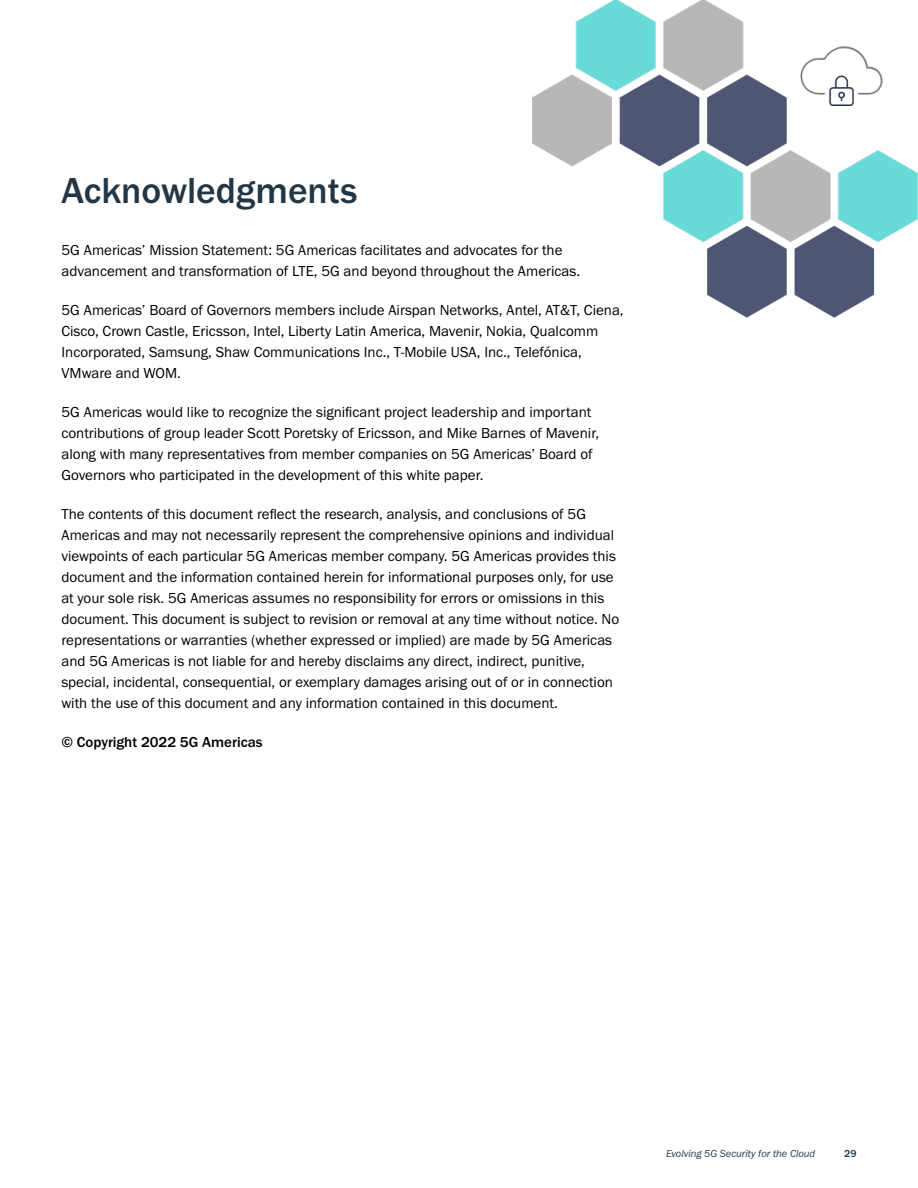
<style>
.page{position:relative;width:918px;height:1188px;background:#fff}
.page>*{position:absolute;margin:0;border:0;box-sizing:border-box;transform-origin:0 0}
.t1{font:500 37.5px "Franklin Gothic URW";color:#223646}
.t2{font:15px/21px "Franklin Gothic URW Boo";color:#000}
.t3{font:500 15px "Franklin Gothic URW";color:#000}
.t4{font:10.5px "Franklin Gothic URW Boo Ita";color:#223646}
.t5{font:500 10.5px "Franklin Gothic URW";color:#223646}
</style>
<div class="page">
<img style="left:532px;top:0;width:386px;height:318px">
<h1 class="t1" style="left:62px;top:168px;width:298px">Acknowledgments</h1>
<p class="t2" style="left:62px;top:239px;width:520px">5G Americas’ Mission Statement: 5G Americas facilitates and advocates for the advancement and transformation of LTE, 5G and beyond throughout the Americas.</p>
<p class="t2" style="left:62px;top:299px;width:564px">5G Americas’ Board of Governors members include Airspan Networks, Antel, AT&amp;T, Ciena, Cisco, Crown Castle, Ericsson, Intel, Liberty Latin America, Mavenir, Nokia, Qualcomm Incorporated, Samsung, Shaw Communications Inc., T-Mobile USA, Inc., Telefónica, VMware and WOM.</p>
<p class="t2" style="left:62px;top:401px;width:539px">5G Americas would like to recognize the significant project leadership and important contributions of group leader Scott Poretsky of Ericsson, and Mike Barnes of Mavenir, along with many representatives from member companies on 5G Americas’ Board of Governors who participated in the development of this white paper.</p>
<p class="t2" style="left:62px;top:503px;width:559px">The contents of this document reflect the research, analysis, and conclusions of 5G Americas and may not necessarily represent the comprehensive opinions and individual viewpoints of each particular 5G Americas member company. 5G Americas provides this document and the information contained herein for informational purposes only, for use at your sole risk. 5G Americas assumes no responsibility for errors or omissions in this document. This document is subject to revision or removal at any time without notice. No representations or warranties (whether expressed or implied) are made by 5G Americas and 5G Americas is not liable for and hereby disclaims any direct, indirect, punitive, special, incidental, consequential, or exemplary damages arising out of or in connection with the use of this document and any information contained in this document.</p>
<p class="t3" style="left:62px;top:733px;width:203px">© Copyright 2022 5G Americas</p>
<p class="t4" style="left:666px;top:1147px;width:151px">Evolving 5G Security for the Cloud</p>
<p class="t5" style="left:844px;top:1147px;width:14px">29</p>
</div>
